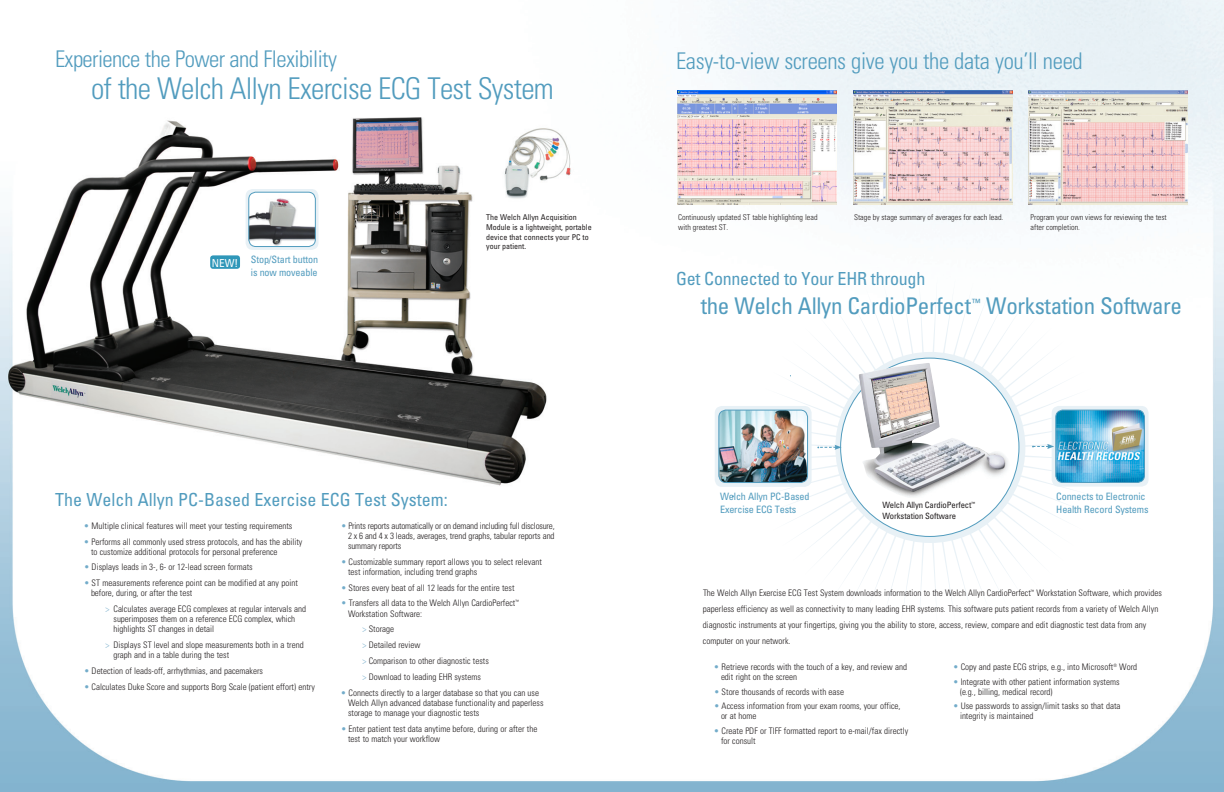
<style>
.page{position:relative;width:1224px;height:792px;background:#fff}
.page>*{position:absolute;margin:0;border:0;box-sizing:border-box;transform-origin:0 0}
.t1{font:300 condensed 30px "Univers";letter-spacing:-.025em;color:#529cbe}
.t2{font:300 condensed 23px "Univers";letter-spacing:-.015em;color:#529cbe}
.t3{font:condensed 23px "Univers";letter-spacing:-.015em;color:#529cbe}
.t4{font:condensed 18px "Univers";color:#529cbe}
.t5{font:condensed 11px "Univers";color:#fff}
.t6{font:condensed 10.2px/12.2px "Univers";letter-spacing:-.015em;color:#529cbe}
.t7{font:condensed 10px "Univers";color:#529cbe}
.t8{font:300 condensed 9px/10.1px "Univers";color:#231f20}
.t9{font:condensed 8.7px/10.4px "Univers";letter-spacing:-.015em;color:#231f20}
.t10{font:300 condensed 8px/9.6px "Univers";color:#231f20}
.t11{font:condensed 8px/9.6px "Univers";color:#231f20}
.s1{color:#73acca}
</style>
<div class="page">
<img style="left:0;top:0;width:1224px;height:792px">
<svg style="left:754px;top:277px;width:348px;height:348px"></svg>
<svg style="left:835px;top:352px;width:190px;height:191px;background:#dae9f0"></svg>
<div style="left:841px;top:358px;width:178px;height:178px;background:#fff;border-radius:50%"></div>
<img style="left:859px;top:363px;width:154px;height:140px">
<div style="left:1052px;top:406px;width:97px;height:81px;background:#e8f1f6;border-radius:7px"></div>
<img style="left:1056px;top:410px;width:88px;height:72px">
<div style="left:1055px;top:410px;width:90px;height:73px;border:1px solid #529cbe;border-radius:7px"></div>
<svg style="left:1032px;top:444px;width:22px;height:5px"></svg>
<div style="left:715px;top:406px;width:97px;height:81px;background:#e8f1f6;border-radius:7px"></div>
<img style="left:719px;top:410px;width:89px;height:73px">
<div style="left:718px;top:410px;width:90px;height:73px;border:1px solid #529cbe;border-radius:7px"></div>
<svg style="left:817px;top:445px;width:25px;height:5px"></svg>
<div style="left:246px;top:189px;width:73px;height:61px;background:#e8f1f6;border-radius:7px"></div>
<img style="left:249px;top:192px;width:66px;height:55px">
<div style="left:248px;top:192px;width:68px;height:55px;border:1px solid #529cbe;border-radius:7px"></div>
<img style="left:677px;top:90px;width:159px;height:114px">
<img style="left:854px;top:90px;width:158px;height:114px">
<img style="left:1029px;top:90px;width:159px;height:114px">
<div style="left:210px;top:255px;width:30px;height:14px;background:#2f97b9;border-radius:3px"></div>
<h2 class="t2" style="left:55px;top:45px;width:284px">Experience the Power and Flexibility</h2>
<h1 class="t1" style="left:91px;top:71px;width:464px">of the Welch Allyn Exercise ECG Test System</h1>
<p class="t5" style="left:212px;top:256px;width:28px">NEW!</p>
<p class="t6" style="left:251px;top:253px;width:69px">Stop/Start button is now moveable</p>
<p class="t11" style="left:486px;top:213px;width:107px">The Welch Allyn Acquisition<br>Module is a lightweight, portable device that connects your PC to your patient.</p>
<h3 class="t4" style="left:55px;top:489px;width:394px">The Welch Allyn PC-Based Exercise ECG Test System:</h3>
<p class="t8" style="left:84px;top:521px;width:210px"><span class="s1">•</span> Multiple clinical features will meet your testing requirements</p>
<p class="t8" style="left:91px;top:536px;width:213px;text-indent:-7px"><span class="s1">•</span> Performs all commonly used stress protocols, and has the ability to customize additional protocols for personal preference</p>
<p class="t8" style="left:84px;top:562px;width:170px"><span class="s1">•</span> Displays leads in 3-, 6- or 12-lead screen formats</p>
<p class="t8" style="left:91px;top:578px;width:208px;text-indent:-7px"><span class="s1">•</span> ST measurements reference point can be modified at any point before, during, or after the test</p>
<p class="t8" style="left:114px;top:604px;width:194px;text-indent:-8px"><span class="s1">&gt;</span> Calculates average ECG complexes at regular intervals and superimposes them on a reference ECG complex, which highlights ST changes in detail</p>
<p class="t8" style="left:114px;top:640px;width:192px;text-indent:-8px"><span class="s1">&gt;</span> Displays ST level and slope measurements both in a trend graph and in a table during the test</p>
<p class="t8" style="left:84px;top:666px;width:181px"><span class="s1">•</span> Detection of leads-off, arrhythmias, and pacemakers</p>
<p class="t8" style="left:84px;top:682px;width:232px"><span class="s1">•</span> Calculates Duke Score and supports Borg Scale (patient effort) entry</p>
<p class="t8" style="left:348px;top:520px;width:208px;text-align:justify;text-indent:-7px"><span class="s1">•</span> Prints reports automatically or on demand including full disclosure, 2 x 6 and 4 x 3 leads, averages, trend graphs, tabular reports and summary reports</p>
<p class="t8" style="left:348px;top:556px;width:195px;text-indent:-7px"><span class="s1">•</span> Customizable summary report allows you to select relevant test information, including trend graphs</p>
<p class="t8" style="left:341px;top:582px;width:175px"><span class="s1">•</span> Stores every beat of all 12 leads for the entire test</p>
<p class="t8" style="left:348px;top:598px;width:172px;text-indent:-7px"><span class="s1">•</span> Transfers all data to the Welch Allyn CardioPerfect<sup>™<br></sup>Workstation Software:</p>
<p class="t8" style="left:362px;top:621px;width:128px;line-height:15.8px"><span class="s1">&gt;</span> Storage<br><span class="s1">&gt;</span> Detailed review<br><span class="s1">&gt;</span> Comparison to other diagnostic tests <span class="s1">&gt;</span> Download to leading EHR systems</p>
<p class="t8" style="left:348px;top:688px;width:197px;text-indent:-7px"><span class="s1">•</span> Connects directly to a larger database so that you can use<br>Welch Allyn advanced database functionality and paperless storage to manage your diagnostic tests</p>
<p class="t8" style="left:348px;top:724px;width:191px;text-indent:-7px"><span class="s1">•</span> Enter patient test data anytime before, during or after the test to match your workflow</p>
<h2 class="t2" style="left:676px;top:47px;width:408px">Easy-to-view screens give you the data you’ll need</h2>
<p class="t10" style="left:678px;top:213px;width:141px">Continuously updated ST table highlighting lead with greatest ST.</p>
<p class="t10" style="left:854px;top:213px;width:151px">Stage by stage summary of averages for each lead.</p>
<p class="t10" style="left:1031px;top:213px;width:138px">Program your own views for reviewing the test after completion.</p>
<h3 class="t4" style="left:676px;top:268px;width:251px">Get Connected to Your EHR through</h3>
<h2 class="t3" style="left:701px;top:292px;width:272px">the Welch Allyn CardioPerfect</h2>
<p class="t7" style="left:972px;top:296px;width:10px">™</p>
<h2 class="t3" style="left:986px;top:292px;width:197px">Workstation Software</h2>
<p class="t6" style="left:720px;top:490px;width:91px">Welch Allyn PC-Based<br>Exercise ECG Tests</p>
<p class="t6" style="left:1056px;top:490px;width:94px">Connects to Electronic<br>Health Record Systems</p>
<p class="t9" style="left:882px;top:500px;width:94px">Welch Allyn CardioPerfect<sup>™<br></sup>Workstation Software</p>
<p class="t8" style="left:703px;top:584px;width:460px;line-height:16px">The Welch Allyn Exercise ECG Test System downloads information to the Welch Allyn CardioPerfect<sup>™</sup> Workstation Software, which provides paperless efficiency as well as connectivity to many leading EHR systems. This software puts patient records from a variety of Welch Allyn diagnostic instruments at your fingertips, giving you the ability to store, access, review, compare and edit diagnostic test data from any computer on your network.</p>
<p class="t8" style="left:721px;top:662px;width:188px;text-indent:-7px"><span class="s1">•</span> Retrieve records with the touch of a key, and review and edit right on the screen</p>
<p class="t8" style="left:714px;top:686px;width:132px"><span class="s1">•</span> Store thousands of records with ease</p>
<p class="t8" style="left:721px;top:701px;width:181px;text-indent:-7px"><span class="s1">•</span> Access information from your exam rooms, your office, or at home</p>
<p class="t8" style="left:721px;top:725px;width:189px;text-indent:-7px"><span class="s1">•</span> Create PDF or TIFF formatted report to e-mail/fax directly for consult</p>
<p class="t8" style="left:953px;top:662px;width:186px"><span class="s1">•</span> Copy and paste ECG strips, e.g., into Microsoft<sup>®</sup> Word</p>
<p class="t8" style="left:960px;top:676px;width:161px;text-indent:-7px"><span class="s1">•</span> Integrate with other patient information systems (e.g., billing, medical record)</p>
<p class="t8" style="left:960px;top:701px;width:162px;text-indent:-7px"><span class="s1">•</span> Use passwords to assign/limit tasks so that data integrity is maintained</p>
</div>
